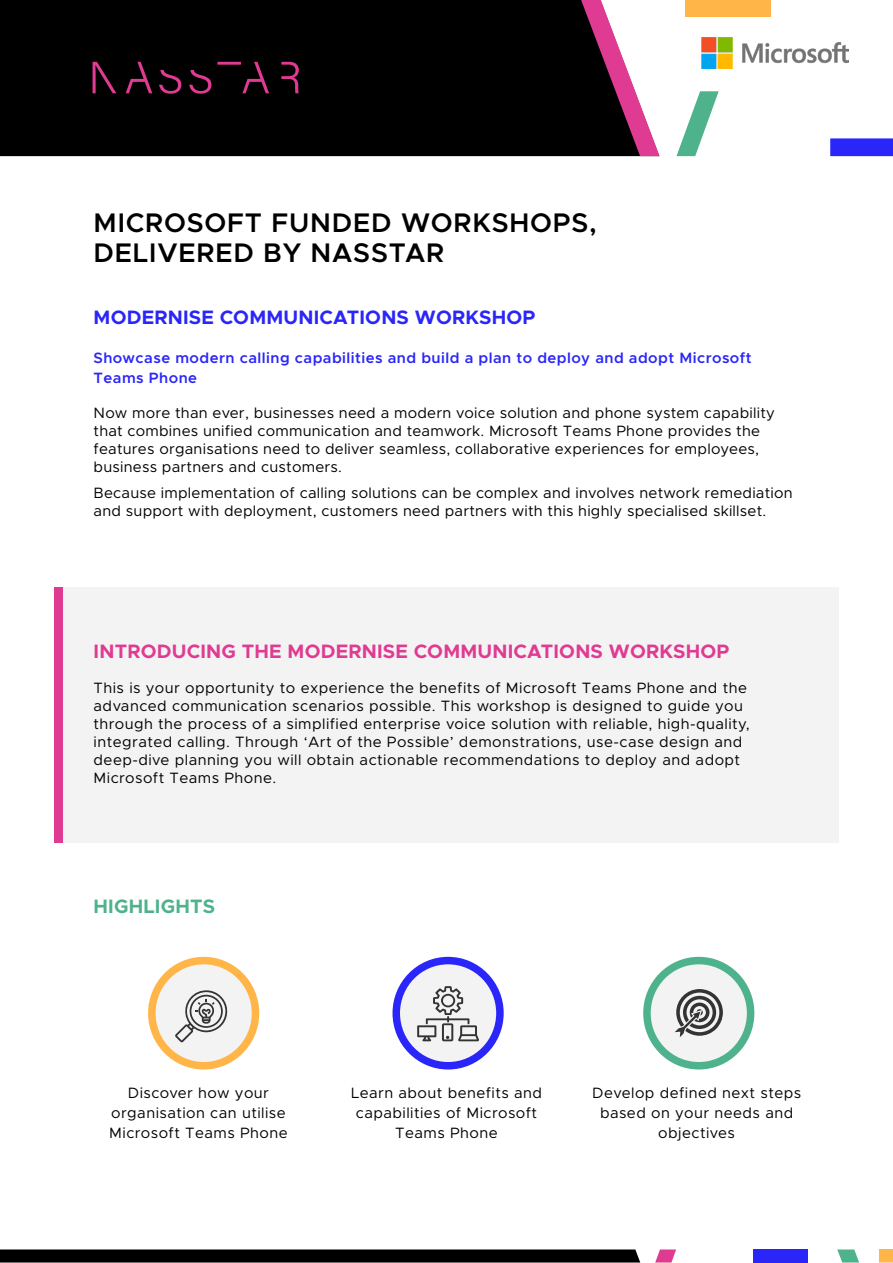
<style>
.page{position:relative;width:893px;height:1263px;background:#fff}
.page>*{position:absolute;margin:0;border:0;box-sizing:border-box;transform-origin:0 0}
.t1{font:600 27px/30px "Metropolis";letter-spacing:.03em;color:#000}
.t2{font:700 19.5px "Metropolis";letter-spacing:.01em;color:#e03b92}
.t3{font:700 19.5px "Metropolis";letter-spacing:.01em;color:#2a26f9}
.t4{font:700 19.5px "Metropolis";letter-spacing:.01em;color:#4eb38d}
.t5{font:15px/18px "Metropolis";letter-spacing:.03em;color:#000;text-align:center}
.t6{font:600 15px/19.5px "Metropolis";letter-spacing:.03em;color:#2a26f9}
</style>
<div class="page">
<svg style="left:396px;top:960px;width:104px;height:106px;fill:#f4f3f3"></svg>
<div style="left:392px;top:957px;width:112px;height:112px;border:8px solid #2a26f9;border-radius:50%"></div>
<div style="left:152px;top:960px;width:103px;height:106px;background:#f4f3f3;border-radius:50%"></div>
<div style="left:148px;top:957px;width:111px;height:112px;border:8px solid #ffb548;border-radius:50%"></div>
<div style="left:0;top:0;width:581px;height:156px;background:#000"></div>
<svg style="left:676px;top:91px;width:43px;height:65px"></svg>
<div style="left:685px;top:0;width:85px;height:17px;background:#ffb548"></div>
<svg style="left:830px;top:138px;width:63px;height:18px"></svg>
<svg style="left:581px;top:0;width:79px;height:156px"></svg>
<svg style="left:159px;top:70px;width:22px;height:24px"></svg>
<svg style="left:189px;top:70px;width:22px;height:24px"></svg>
<svg style="left:281px;top:62px;width:18px;height:31px"></svg>
<svg style="left:93px;top:62px;width:23px;height:31px"></svg>
<svg style="left:217px;top:62px;width:52px;height:31px;background:#210816"></svg>
<svg style="left:126px;top:62px;width:26px;height:31px"></svg>
<img style="left:701px;top:37px;width:147px;height:32px">
<div style="left:55px;top:587px;width:783px;height:256px;background:#f4f3f3"></div>
<div style="left:55px;top:587px;width:8px;height:256px;background:#e03b92"></div>
<svg style="left:0;top:1249px;width:640px;height:13px;background:#0a0a0a"></svg>
<svg style="left:655px;top:1249px;width:21px;height:13px"></svg>
<div style="left:753px;top:1249px;width:55px;height:13px;background:#2a26f9"></div>
<svg style="left:837px;top:1249px;width:22px;height:13px"></svg>
<svg style="left:879px;top:1249px;width:14px;height:13px"></svg>
<svg style="left:175px;top:990px;width:53px;height:53px"></svg>
<svg style="left:417px;top:986px;width:62px;height:55px"></svg>
<div style="left:647px;top:960px;width:104px;height:106px;background:#f4f3f3;border-radius:50%"></div>
<div style="left:643px;top:957px;width:111px;height:112px;border:8px solid #4eb38d;border-radius:50%"></div>
<svg style="left:675px;top:989px;width:48px;height:48px"></svg>
<h1 class="t1" style="left:94px;top:207px;width:505px">MICROSOFT FUNDED WORKSHOPS,<br>DELIVERED BY NASSTAR</h1>
<h2 class="t3" style="left:94px;top:305px;width:443px">MODERNISE COMMUNICATIONS WORKSHOP</h2>
<p class="t6" style="left:94px;top:348px;width:660px">Showcase modern calling capabilities and build a plan to deploy and adopt Microsoft<br>Teams Phone</p>
<p class="t5" style="left:94px;top:404px;width:683px;text-align:left">Now more than ever, businesses need a modern voice solution and phone system capability that combines unified communication and teamwork. Microsoft Teams Phone provides the features organisations need to deliver seamless, collaborative experiences for employees, business partners and customers.</p>
<p class="t5" style="left:94px;top:484px;width:701px;text-align:left">Because implementation of calling solutions can be complex and involves network remediation and support with deployment, customers need partners with this highly specialised skillset.</p>
<h2 class="t2" style="left:94px;top:639px;width:637px">INTRODUCING THE MODERNISE COMMUNICATIONS WORKSHOP</h2>
<p class="t5" style="left:94px;top:679px;width:658px;text-align:left">This is your opportunity to experience the benefits of Microsoft Teams Phone and the advanced communication scenarios possible. This workshop is designed to guide you through the process of a simplified enterprise voice solution with reliable, high-quality, integrated calling. Through ‘Art of the Possible’ demonstrations, use-case design and deep-dive planning you will obtain actionable recommendations to deploy and adopt Microsoft Teams Phone.</p>
<h2 class="t4" style="left:94px;top:894px;width:123px">HIGHLIGHTS</h2>
<p class="t5" style="left:109px;top:1082px;width:180px;line-height:20.1px">Discover how your organisation can utilise<br>Microsoft Teams Phone</p>
<p class="t5" style="left:351px;top:1082px;width:192px;line-height:20.1px">Learn about benefits and capabilities of Microsoft<br>Teams Phone</p>
<p class="t5" style="left:592px;top:1082px;width:210px;line-height:20.1px">Develop defined next steps based on your needs and objectives</p>
</div>
